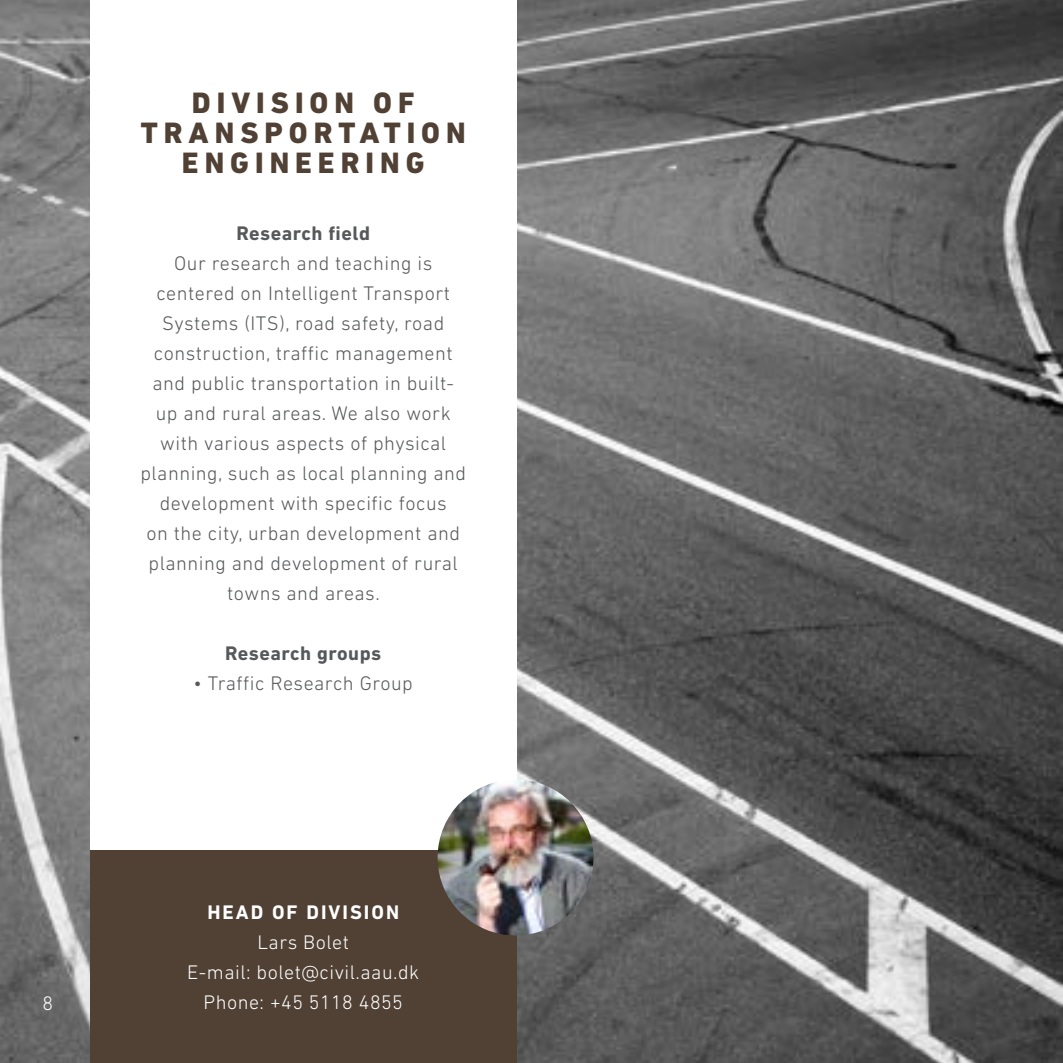
<style>
.page{position:relative;width:1063px;height:1063px;background:#fff}
.page>*{position:absolute;margin:0;border:0;box-sizing:border-box;transform-origin:0 0}
.t1{font:800 30px/30px "DIN Next LT Pro";letter-spacing:.2em;color:#514134;text-align:center}
.t2{font:300 20px/30px "DIN Next LT Pro";letter-spacing:.025em;color:#57585a;text-align:center}
.t3{font:300 20px/30px "DIN Next LT Pro";letter-spacing:.025em;color:#fff;text-align:center}
.t4{font:700 20px "DIN Next LT Pro";letter-spacing:.025em;color:#57585a}
.t5{font:700 20px "DIN Next LT Pro";letter-spacing:.1em;color:#fff}
</style>
<div class="page">
<img style="left:0;top:0;width:1063px;height:1063px">
<div style="left:90px;top:0;width:426px;height:850px;background:#fff"></div>
<div style="left:90px;top:850px;width:426px;height:213px;background:#514134"></div>
<img style="left:438px;top:780px;width:156px;height:155px;border-radius:78px">
<h1 class="t1" style="left:141px;top:87px;width:326px">DIVISION OF<br>TRANSPORTATION<br>ENGINEERING</h1>
<p class="t4" style="left:236px;top:222px;width:135px">Research field</p>
<p class="t2" style="left:140px;top:248px;width:327px">Our research and teaching is centered on Intelligent Transport<br>Systems (ITS), road safety, road construction, traffic management and public transportation in built&shy;up and rural areas. We also work with various aspects of physical planning, such as local planning and development with specific focus<br>on the city, urban development and planning and development of rural towns and areas.</p>
<p class="t4" style="left:225px;top:642px;width:158px">Research groups</p>
<p class="t2" style="left:194px;top:668px;width:221px">• Traffic Research Group</p>
<p class="t5" style="left:207px;top:901px;width:193px">HEAD OF DIVISION</p>
<p class="t3" style="left:187px;top:927px;width:233px">Lars Bolet<br>E-mail: bolet@civil.aau.dk</p>
<p class="t3" style="left:43px;top:988px;width:12px">8</p>
<p class="t3" style="left:204px;top:987px;width:201px">Phone: +45 5118 4855</p>
</div>
